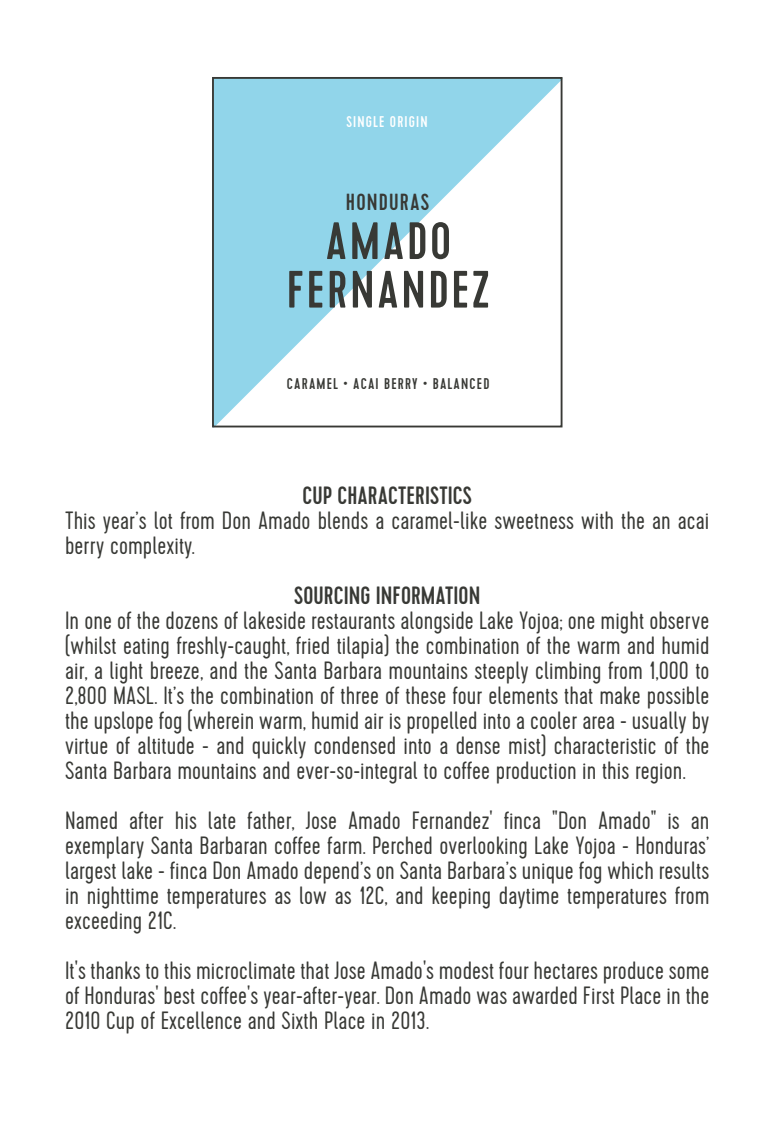
<style>
.page{position:relative;width:765px;height:1125px;background:#fff}
.page>*{position:absolute;margin:0;border:0;box-sizing:border-box;transform-origin:0 0}
.t1{font:500 52.5px/48.5px "Cervo";letter-spacing:.05em;color:#383935;text-align:center}
.t2{font:300 25px/25px "Cervo";letter-spacing:.005em;color:#383935;text-align:justify}
.t3{font:500 25px "Cervo";letter-spacing:.005em;color:#383935}
.t4{font:500 23.25px "Cervo";letter-spacing:.05em;color:#383935}
.t5{font:500 15.5px "Cervo";letter-spacing:.075em;color:#383935}
.t6{font:500 15.5px "Cervo";letter-spacing:.075em;color:#fff}
</style>
<div class="page">
<svg style="left:215px;top:80px;width:345px;height:344px;fill:#91d5ea"></svg>
<div style="left:212px;top:77px;width:351px;height:350px;border:2px solid #383935"></div>
<p class="t6" style="left:346px;top:112px;width:83px">SINGLE ORIGIN</p>
<p class="t4" style="left:346px;top:188px;width:85px">HONDURAS</p>
<h1 class="t1" style="left:287px;top:218px;width:205px">AMADO<br>FERNANDEZ</h1>
<p class="t5" style="left:287px;top:375px;width:204px">CARAMEL • ACAI BERRY • BALANCED</p>
<p class="t3" style="left:302px;top:481px;width:171px">CUP CHARACTERISTICS</p>
<p class="t2" style="left:65px;top:509px;width:646px">This year’s lot from Don Amado blends a caramel-like sweetness with the an acai berry complexity.</p>
<p class="t3" style="left:294px;top:581px;width:188px">SOURCING INFORMATION</p>
<p class="t2" style="left:65px;top:609px;width:646px">In one of the dozens of lakeside restaurants alongside Lake Yojoa; one might observe (whilst eating freshly-caught, fried tilapia) the combination of the warm and humid air, a light breeze, and the Santa Barbara mountains steeply climbing from 1,000 to 2,800 MASL. It’s the combination of three of these four elements that make possible the upslope fog (wherein warm, humid air is propelled into a cooler area - usually by virtue of altitude - and quickly condensed into a dense mist) characteristic of the Santa Barbara mountains and ever-so-integral to coffee production in this region.</p>
<p class="t2" style="left:65px;top:809px;width:646px">Named after his late father, Jose Amado Fernandez' finca "Don Amado" is an exemplary Santa Barbaran coffee farm. Perched overlooking Lake Yojoa - Honduras’ largest lake - finca Don Amado depend’s on Santa Barbara’s unique fog which results in nighttime temperatures as low as 12C, and keeping daytime temperatures from exceeding 21C.</p>
<p class="t2" style="left:65px;top:959px;width:646px">It's thanks to this microclimate that Jose Amado's modest four hectares produce some of Honduras' best coffee's year-after-year. Don Amado was awarded First Place in the 2010 Cup of Excellence and Sixth Place in 2013.</p>
</div>
